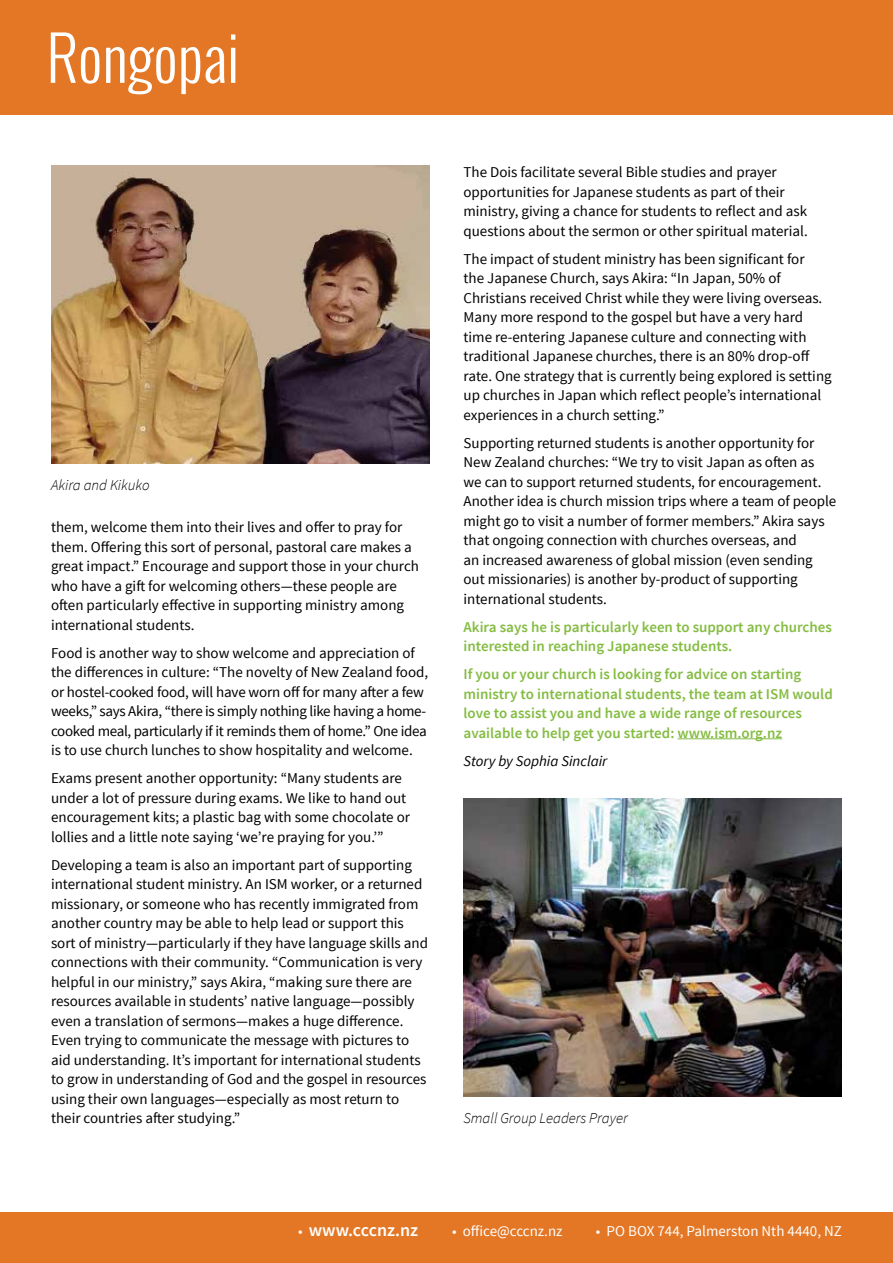
<style>
.page{position:relative;width:893px;height:1263px;background:#fff}
.page>*{position:absolute;margin:0;border:0;box-sizing:border-box;transform-origin:0 0}
.t1{font:300 60px "Oswald";color:#fff}
.t2{font:600 18px "Source Sans Pro";color:#fff}
.t3{font:15px/19.5px "Source Sans Pro";color:#000}
.t4{font:600 15px/19.5px "Source Sans Pro";color:#84bc42}
.t5{font:15px "Source Sans Pro";color:#fff}
.t6{font:italic 300 15px "Source Sans Pro";color:#000}
.t7{font:italic 15px "Source Sans Pro";color:#000}
.s1{font-weight:400;font-size:15px}
</style>
<div class="page">
<div style="left:0;top:0;width:893px;height:115px;background:#e37725"></div>
<div style="left:0;top:1212px;width:893px;height:51px;background:#e37725"></div>
<hr style="left:677px;top:738px;width:105px;height:1px;background:#84bc42">
<img style="left:51px;top:166px;width:378px;height:297px">
<img style="left:463px;top:799px;width:379px;height:297px">
<h1 class="t1" style="left:47px;top:14px;width:194px">Rongopai</h1>
<p class="t6" style="left:51px;top:476px;width:100px">Akira and Kikuko</p>
<p class="t3" style="left:51px;top:518px;width:369px">them, welcome them into their lives and offer to pray for them. Offering this sort of personal, pastoral care makes a great impact.” Encourage and support those in your church who have a gift for welcoming others—these people are often particularly effective in supporting ministry among international students.</p>
<p class="t3" style="left:51px;top:643px;width:379px">Food is another way to show welcome and appreciation of the differences in culture: “The novelty of New Zealand food, or hostel-cooked food, will have worn off for many after a few weeks,” says Akira, “there is simply nothing like having a home&shy;cooked meal, particularly if it reminds them of home.” One idea is to use church lunches to show hospitality and welcome.</p>
<p class="t3" style="left:51px;top:769px;width:361px">Exams present another opportunity: “Many students are under a lot of pressure during exams. We like to hand out encouragement kits; a plastic bag with some chocolate or lollies and a little note saying ‘we’re praying for you.’”</p>
<p class="t3" style="left:51px;top:855px;width:379px">Developing a team is also an important part of supporting international student ministry. An ISM worker, or a returned missionary, or someone who has recently immigrated from another country may be able to help lead or support this sort of ministry—particularly if they have language skills and connections with their community. “Communication is very helpful in our ministry,” says Akira, “making sure there are resources available in students’ native language—possibly even a translation of sermons—makes a huge difference.<br>Even trying to communicate the message with pictures to aid understanding. It’s important for international students to grow in understanding of God and the gospel in resources using their own languages—especially as most return to their countries after studying.”</p>
<p class="t3" style="left:463px;top:163px;width:346px">The Dois facilitate several Bible studies and prayer opportunities for Japanese students as part of their ministry, giving a chance for students to reflect and ask questions about the sermon or other spiritual material.</p>
<p class="t3" style="left:463px;top:249px;width:370px">The impact of student ministry has been significant for<br>the Japanese Church, says Akira: “In Japan, 50% of Christians received Christ while they were living overseas.<br>Many more respond to the gospel but have a very hard time re-entering Japanese culture and connecting with traditional Japanese churches, there is an 80% drop-off rate. One strategy that is currently being explored is setting up churches in Japan which reflect people’s international experiences in a church setting.”</p>
<p class="t3" style="left:463px;top:433px;width:374px">Supporting returned students is another opportunity for New Zealand churches: “We try to visit Japan as often as we can to support returned students, for encouragement.<br>Another idea is church mission trips where a team of people might go to visit a number of former members.” Akira says that ongoing connection with churches overseas, and<br>an increased awareness of global mission (even sending out missionaries) is another by-product of supporting international students.</p>
<p class="t4" style="left:463px;top:617px;width:370px">Akira says he is particularly keen to support any churches interested in reaching Japanese students.</p>
<p class="t4" style="left:463px;top:665px;width:371px">If you or your church is looking for advice on starting ministry to international students, the team at ISM would love to assist you and have a wide range of resources available to help get you started: www.ism.org.nz</p>
<p class="t7" style="left:463px;top:751px;width:145px">Story by Sophia Sinclair</p>
<p class="t6" style="left:463px;top:1109px;width:166px">Small Group Leaders Prayer</p>
<p class="t2" style="left:298px;top:1219px;width:121px"><span class="s1">•</span> www.cccnz.nz</p>
<p class="t5" style="left:452px;top:1222px;width:112px">• office@cccnz.nz</p>
<p class="t5" style="left:596px;top:1222px;width:247px">• PO BOX 744, Palmerston Nth 4440, NZ</p>
</div>
